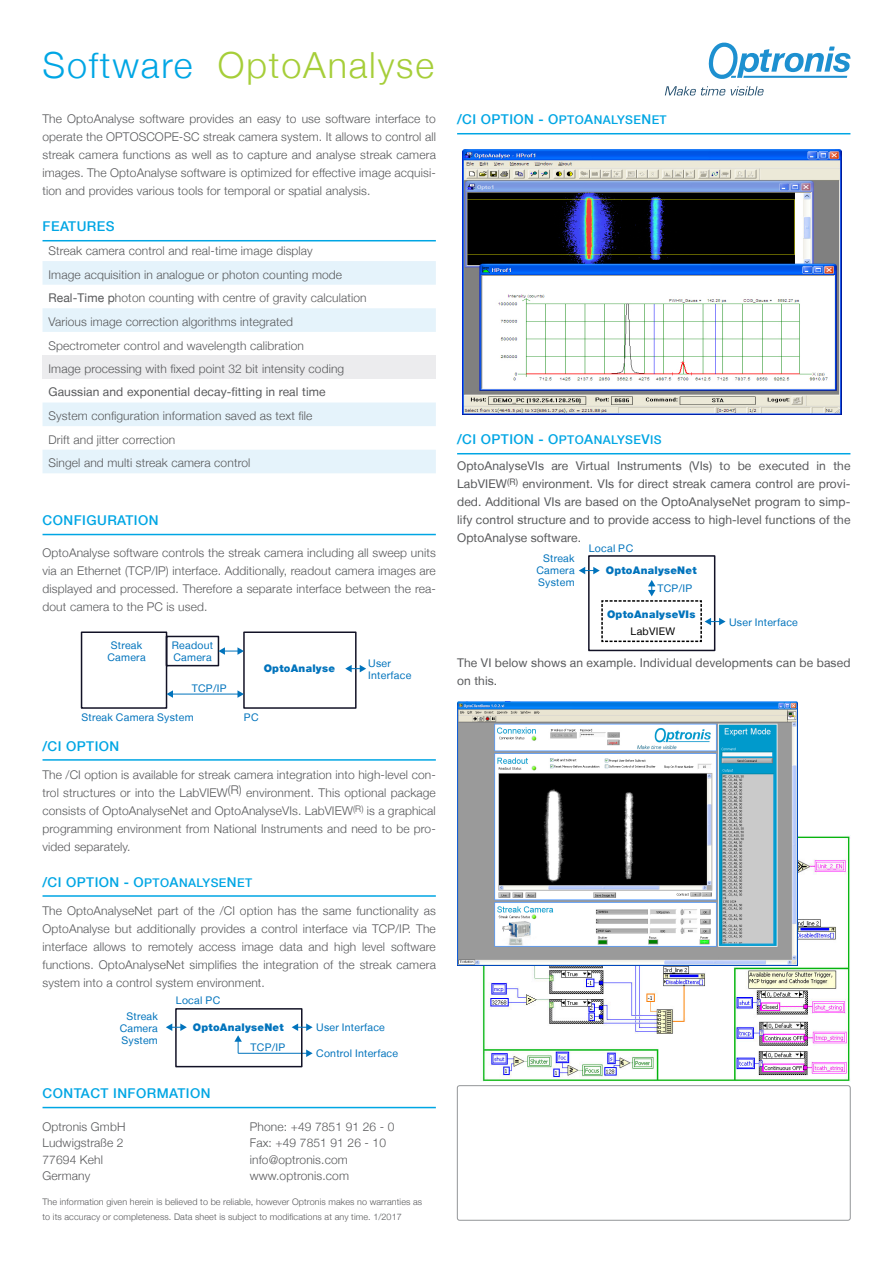
<style>
.page{position:relative;width:893px;height:1263px;background:#fff}
.page>*{position:absolute;margin:0;border:0;box-sizing:border-box;transform-origin:0 0}
.t1{font:300 36px "Helvetica Neue";letter-spacing:.05em;color:#a6ce39}
.t2{font:500 13.5px "Helvetica Neue";letter-spacing:.035em;color:#00a6e4}
.t3{font:300 12px/18px "Helvetica Neue";letter-spacing:.01em;color:#57585a}
.t4{font:12px/18px "Helvetica Neue LT";letter-spacing:.01em;color:#57585a;text-align:justify}
.t5{font:10.5px/12px "Helvetica Neue LT";letter-spacing:.025em;color:#0073bc}
.t6{font:900 10.5px "Helvetica Neue LT";letter-spacing:.025em;color:#0073bc}
.t7{font:10.5px "Helvetica Neue LT";letter-spacing:.025em;color:#000}
.t8{font:300 9px/15px "Helvetica Neue";letter-spacing:.01em;color:#57585a}
.s1{color:#00a6e4}
.s2{font-size:12px}
.s3{font-weight:400}
</style>
<div class="page">
<svg style="left:665px;top:86px;width:99px;height:9px"></svg>
<svg style="left:708px;top:43px;width:142px;height:36px"></svg>
<div style="left:457px;top:1085px;width:393px;height:135px;border:1px solid #939598;border-radius:2px"></div>
<svg style="left:43px;top:261px;width:393px;height:212px"></svg>
<div style="left:43px;top:355px;width:393px;height:24px;background:#ececee"></div>
<hr style="left:43px;top:240px;width:393px;height:1px;background:#00a6e4">
<hr style="left:43px;top:1107px;width:393px;height:1px;background:#00a6e4">
<hr style="left:43px;top:534px;width:393px;height:1px;background:#00a6e4">
<hr style="left:43px;top:759px;width:393px;height:2px;background:#00a6e4">
<hr style="left:43px;top:895px;width:393px;height:2px;background:#00a6e4">
<hr style="left:457px;top:453px;width:393px;height:1px;background:#00a6e4">
<hr style="left:457px;top:133px;width:393px;height:1px;background:#00a6e4">
<svg style="left:80px;top:631px;width:286px;height:78px"></svg>
<hr style="left:238px;top:1053px;width:69px;height:1px;background:#0073bc">
<svg style="left:306px;top:1049px;width:7px;height:8px"></svg>
<svg style="left:234px;top:1035px;width:8px;height:18px"></svg>
<div style="left:175px;top:1008px;width:127px;height:59px;border:2px solid #121226"></div>
<svg style="left:292px;top:1023px;width:21px;height:8px"></svg>
<svg style="left:166px;top:1023px;width:21px;height:8px"></svg>
<img style="left:480px;top:836px;width:370px;height:245px">
<img style="left:457px;top:701px;width:341px;height:264px">
<img style="left:462px;top:150px;width:379px;height:265px">
<div style="left:588px;top:555px;width:127px;height:96px;border:2px solid #121226"></div>
<svg style="left:579px;top:567px;width:21px;height:7px"></svg>
<svg style="left:601px;top:580px;width:125px;height:63px"></svg>
<h1 class="t1" style="left:43px;top:52px;width:393px"><span class="s1">Software</span> OptoAnalyse</h1>
<p class="t3" style="left:43px;top:111px;width:395px">The OptoAnalyse software provides an easy to use software interface to</p>
<p class="t2" style="left:457px;top:112px;width:211px">/CI OPTION - O<span class="s2">PTO</span>A<span class="s2">NALYSE</span>N<span class="s2">ET</span></p>
<p class="t3" style="left:43px;top:129px;width:395px;text-align:justify">operate the OPTOSCOPE-SC streak camera system. It allows to control all streak camera functions as well as to capture and analyse streak camera images. The OptoAnalyse software is optimized for effective image acquisi&shy;tion and provides various tools for temporal or spatial analysis.</p>
<p class="t2" style="left:43px;top:219px;width:73px">FEATURES</p>
<p class="t3" style="left:49px;top:240px;width:320px;line-height:23.5px">Streak camera control and real-time image display<br>Image acquisition in analogue or photon counting mode <span class="s3">Real-Time p</span>hoton counting with centre of gravity calculation Various image correction algorithms integrated Spectrometer control and wavelength calibration<br>Image processing with fixed point 32 bit intensity coding</p>
<p class="t4" style="left:49px;top:383px;width:279px">Gaussian and exponential decay-fitting in real time</p>
<p class="t3" style="left:49px;top:403px;width:266px;line-height:23.5px">System configuration information saved as text file<br>Drift and jitter correction<br>Singel and multi streak camera control</p>
<p class="t2" style="left:43px;top:513px;width:118px">CONFIGURATION</p>
<p class="t3" style="left:43px;top:544px;width:395px;text-align:justify">OptoAnalyse software controls the streak camera including all sweep units via an Ethernet (TCP/IP) interface. Additionally, readout camera images are displayed and processed. Therefore a separate interface between the rea&shy;dout camera to the PC is used.</p>
<p class="t5" style="left:107px;top:639px;width:40px;text-align:center">Streak<br>Camera</p>
<p class="t5" style="left:172px;top:639px;width:43px">Readout<br>Camera</p>
<p class="t5" style="left:192px;top:682px;width:36px">TCP/IP</p>
<p class="t5" style="left:82px;top:711px;width:114px">Streak Camera System</p>
<p class="t2" style="left:43px;top:738px;width:78px">/CI OPTION</p>
<p class="t6" style="left:264px;top:665px;width:73px">OptoAnalyse</p>
<p class="t5" style="left:244px;top:711px;width:16px">PC</p>
<p class="t5" style="left:368px;top:657px;width:45px">User<br>Interface</p>
<p class="t3" style="left:43px;top:765px;width:395px;text-align:justify">The /CI option is available for streak camera integration into high-level con&shy;trol structures or into the LabVIEW(R) environment. This optional package consists of OptoAnalyseNet and OptoAnalyseVIs. LabVIEW<sup>(R)</sup> is a graphical programming environment from National Instruments and need to be pro&shy;vided separately.</p>
<p class="t2" style="left:43px;top:874px;width:211px">/CI OPTION - O<span class="s2">PTO</span>A<span class="s2">NALYSE</span>N<span class="s2">ET</span></p>
<p class="t3" style="left:43px;top:901px;width:395px;text-align:justify">The OptoAnalyseNet part of the /CI option has the same functionality as OptoAnalyse but additionally provides a control interface via TCP/IP. The interface allows to remotely access image data and high level software functions. OptoAnalyseNet simplifies the integration of the streak camera system into a control system environment.</p>
<p class="t5" style="left:120px;top:1010px;width:40px;text-align:justify;text-indent:7px">Streak Camera System</p>
<p class="t5" style="left:176px;top:994px;width:46px">Local PC</p>
<p class="t6" style="left:193px;top:1023px;width:92px">OptoAnalyseNet</p>
<p class="t5" style="left:251px;top:1041px;width:36px">TCP/IP</p>
<p class="t5" style="left:316px;top:1022px;width:70px">User Interface</p>
<p class="t5" style="left:316px;top:1047px;width:84px">Control Interface</p>
<p class="t2" style="left:43px;top:1086px;width:169px">CONTACT INFORMATION</p>
<p class="t3" style="left:43px;top:1119px;width:85px;line-height:16.5px">Optronis GmbH<br>Ludwigstraße 2<br>77694 Kehl<br>Germany</p>
<p class="t3" style="left:250px;top:1117px;width:146px;line-height:16.5px">Phone: +49 7851 91 26 - 0<br>Fax: +49 7851 91 26 - 10 info@optronis.com www.optronis.com</p>
<p class="t8" style="left:43px;top:1195px;width:381px">The information given herein is believed to be reliable, however Optronis makes no warranties as to its accuracy or completeness. Data sheet is subject to modifications at any time. 1/2017</p>
<p class="t2" style="left:457px;top:432px;width:206px">/CI OPTION - O<span class="s2">PTO</span>A<span class="s2">NALYSE</span>V<span class="s2">IS</span></p>
<p class="t4" style="left:457px;top:456px;width:395px">OptoAnalyseVIs are Virtual Instruments (VIs) to be executed in the LabVIEW<sup>(R)</sup> environment. VIs for direct streak camera control are provi&shy;ded. Additional VIs are based on the OptoAnalyseNet program to simp&shy;lify control structure and to provide access to high-level functions of the OptoAnalyse software.</p>
<p class="t5" style="left:589px;top:542px;width:46px">Local PC</p>
<p class="t5" style="left:536px;top:552px;width:40px;text-align:justify;text-indent:7px">Streak Camera System</p>
<p class="t6" style="left:606px;top:566px;width:92px">OptoAnalyseNet</p>
<p class="t6" style="left:607px;top:610px;width:90px">OptoAnalyseVIs</p>
<p class="t5" style="left:657px;top:582px;width:36px">TCP/IP</p>
<p class="t7" style="left:631px;top:624px;width:46px">LabVIEW</p>
<p class="t5" style="left:729px;top:616px;width:70px">User Interface</p>
<p class="t4" style="left:457px;top:653px;width:395px">The VI below shows an example. Individual developments can be based on this.</p>
</div>
